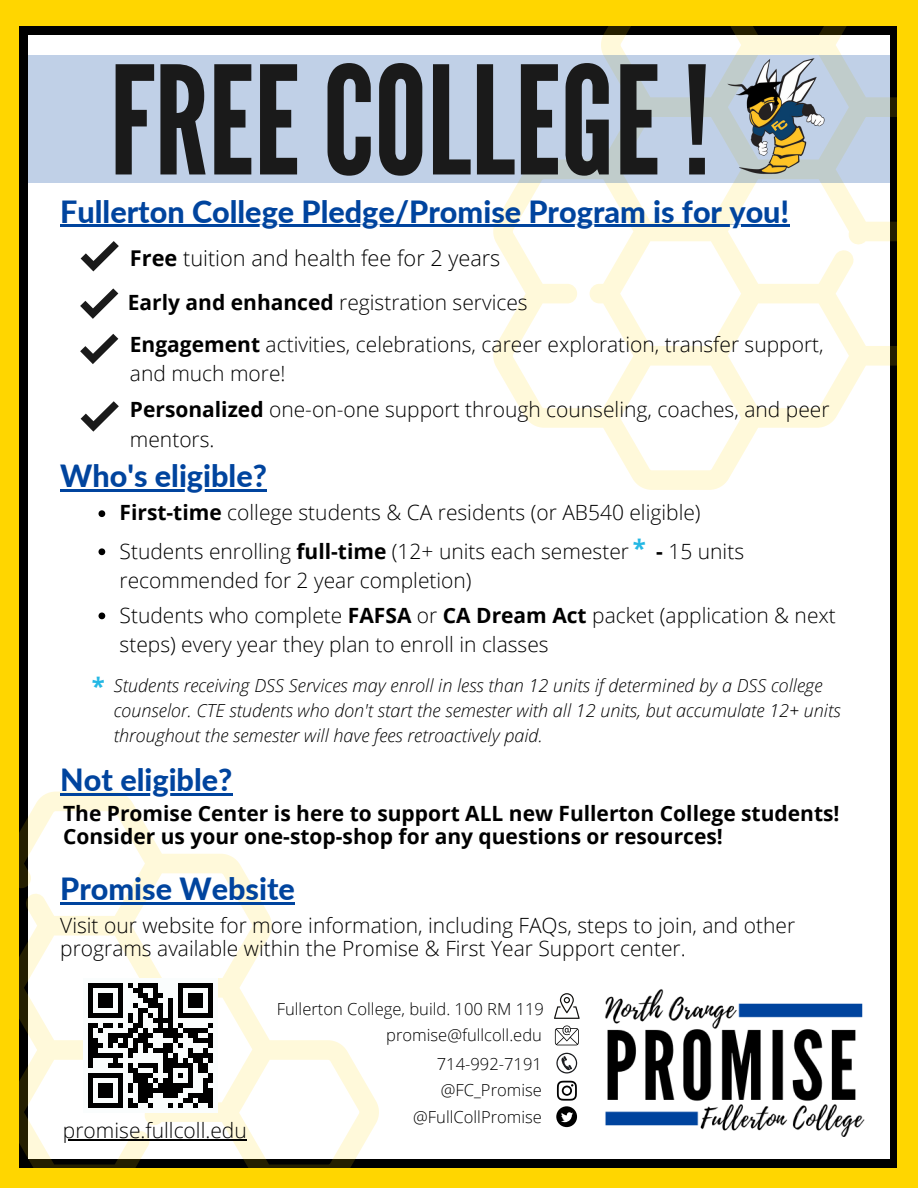
<style>
.page{position:relative;width:918px;height:1188px;background:#ffd600}
.page>*{position:absolute;margin:0;border:0;box-sizing:border-box;transform-origin:0 0}
.t1{font:150px "League Gothic";color:#1a1a1a}
.t2{font:800 30.6px "Lato";color:#00449e}
.t3{font:700 24px "Open Sans";color:#25b8e4}
.t4{font:300 21.75px "Open Sans";color:#000}
.t5{font:300 21px/29.2px "Open Sans";color:#000}
.t6{font:700 21px/22.5px "Open Sans";color:#000}
.t7{font:italic 300 18px/24.8px "Open Sans";color:#000}
.t8{font:300 16.5px "Open Sans";color:#000}
.s1{font-weight:700}
</style>
<div class="page">
<div style="left:19px;top:27px;width:878px;height:1141px;background:#000"></div>
<div style="left:28px;top:36px;width:861px;height:1123px;background:#fff"></div>
<svg style="left:19px;top:792px;width:360px;height:376px"></svg>
<svg style="left:493px;top:26px;width:404px;height:464px"></svg>
<svg style="left:28px;top:56px;width:861px;height:127px;background:#c0cfe4"></svg>
<img style="left:716px;top:56px;width:120px;height:120px">
<img style="left:737px;top:78px;width:51px;height:36px">
<svg style="left:81px;top:241px;width:38px;height:30px"></svg>
<svg style="left:80px;top:288px;width:39px;height:76px"></svg>
<svg style="left:80px;top:401px;width:39px;height:31px"></svg>
<hr style="left:60px;top:225px;width:729px;height:2px;background:#00449e">
<img style="left:84px;top:978px;width:134px;height:134px">
<hr style="left:60px;top:903px;width:235px;height:2px;background:#00449e">
<hr style="left:63px;top:1139px;width:184px;height:1px;background:#000">
<svg style="left:98px;top:612px;width:8px;height:8px"></svg>
<svg style="left:98px;top:510px;width:8px;height:45px"></svg>
<hr style="left:60px;top:489px;width:207px;height:3px;background:#00449e">
<img style="left:605px;top:989px;width:260px;height:148px">
<svg style="left:555px;top:1026px;width:24px;height:19px"></svg>
<svg style="left:556px;top:1053px;width:21px;height:21px"></svg>
<svg style="left:556px;top:1081px;width:21px;height:46px"></svg>
<svg style="left:554px;top:993px;width:26px;height:26px"></svg>
<hr style="left:60px;top:793px;width:172px;height:3px;background:#00449e">
<p class="t1" style="left:110px;top:34px;width:603px">FREECOLLEGE!</p>
<p class="t2" style="left:60px;top:192px;width:731px">Fullerton College Pledge/Promise Program is for you!</p>
<p class="t4" style="left:130px;top:243px;width:372px"><span class="s1">Free</span> tuition and health fee for 2 years</p>
<p class="t5" style="left:128px;top:287px;width:401px"><span class="s1">Early and enhanced</span> registration services</p>
<p class="t5" style="left:130px;top:329px;width:695px"><span class="s1">Engagement</span> activities, celebrations, career exploration, transfer support, and much more!</p>
<p class="t5" style="left:130px;top:395px;width:701px"><span class="s1">Personalized</span> one-on-one support through counseling, coaches, and peer mentors.</p>
<p class="t2" style="left:60px;top:457px;width:208px">Who's eligible?</p>
<p class="t5" style="left:120px;top:498px;width:583px"><span class="s1">First-time</span> college students &amp; CA residents (or AB540 eligible)</p>
<p class="t5" style="left:120px;top:536px;width:511px">Students enrolling <span class="s1">full-time</span> (12+ units each semester</p>
<p class="t5" style="left:656px;top:536px;width:89px"><span class="s1">-</span> 15 units</p>
<p class="t5" style="left:120px;top:565px;width:354px">recommended for 2 year completion)</p>
<p class="t3" style="left:633px;top:532px;width:15px">*</p>
<p class="t3" style="left:92px;top:669px;width:15px">*</p>
<p class="t5" style="left:120px;top:600px;width:718px">Students who complete <span class="s1">FAFSA</span> or <span class="s1">CA Dream Act</span> packet (application &amp; next steps) every year they plan to enroll in classes</p>
<p class="t7" style="left:114px;top:673px;width:728px">Students receiving DSS Services may enroll in less than 12 units if determined by a DSS college counselor. CTE students who don't start the semester with all 12 units, but accumulate 12+ units throughout the semester will have fees retroactively paid.</p>
<p class="t2" style="left:60px;top:761px;width:174px">Not eligible?</p>
<p class="t6" style="left:63px;top:802px;width:778px">The Promise Center is here to support ALL new Fullerton College students!<br>Consider us your one-stop-shop for any questions or resources!</p>
<p class="t2" style="left:60px;top:870px;width:236px">Promise Website</p>
<p class="t5" style="left:60px;top:914px;width:736px;line-height:22.5px">Visit our website for more information, including FAQs, steps to join, and other programs available within the Promise &amp; First Year Support center.</p>
<p class="t5" style="left:63px;top:1115px;width:185px">promise.fullcoll.edu</p>
<p class="t8" style="left:277px;top:997px;width:269px">Fullerton College, build. 100 RM 119</p>
<p class="t8" style="left:386px;top:1024px;width:157px">promise@fullcoll.edu</p>
<p class="t8" style="left:437px;top:1052px;width:107px">714-992-7191</p>
<p class="t8" style="left:441px;top:1079px;width:103px">@FC_Promise</p>
<p class="t8" style="left:413px;top:1105px;width:130px">@FullCollPromise</p>
</div>
